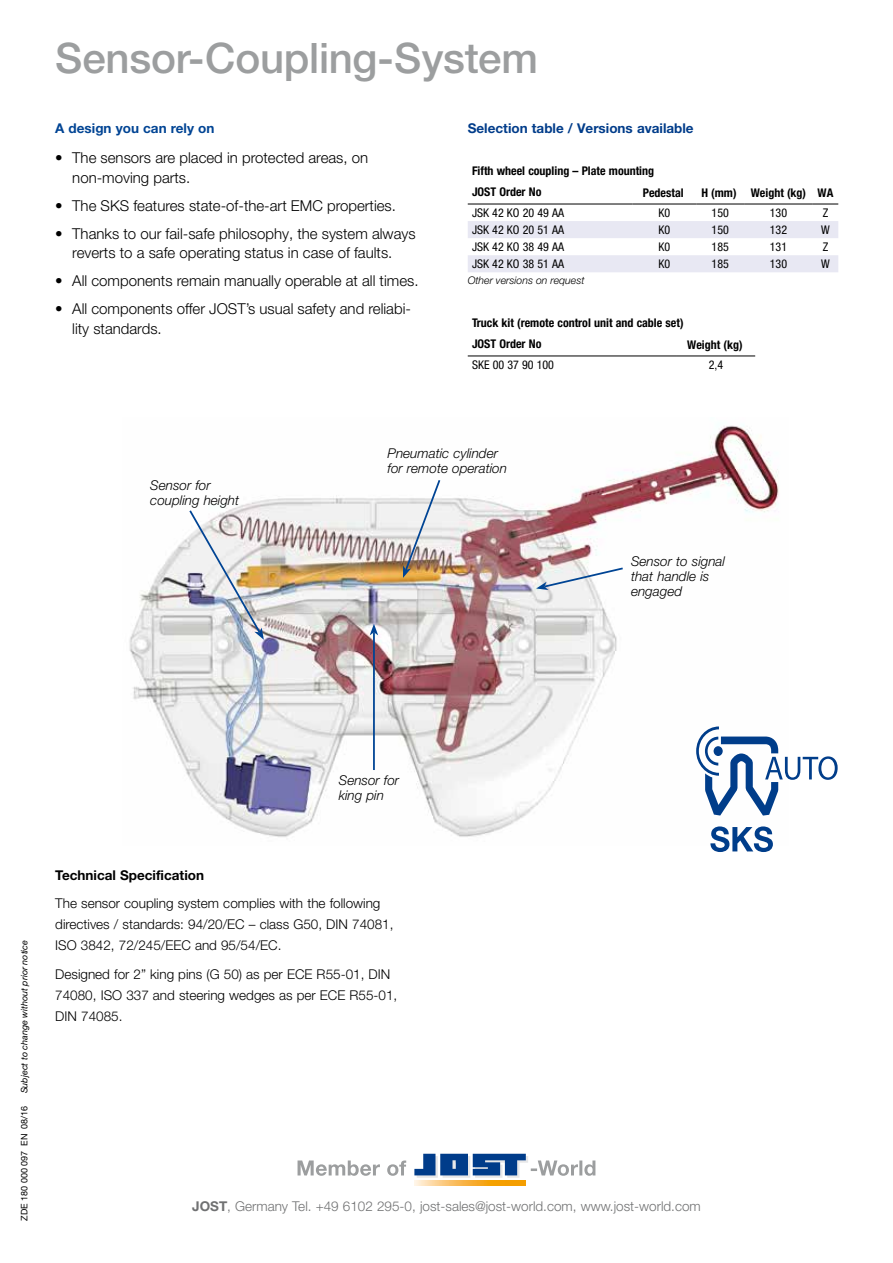
<style>
.page{position:relative;width:893px;height:1263px;background:#fff}
.page>*{position:absolute;margin:0;border:0;box-sizing:border-box;transform-origin:0 0}
.t1{font:500 42px "Helvetica Neue LT Pro";letter-spacing:-.005em;color:#9c9e9f}
.t2{font:300 15px/19.5px "Helvetica Neue LT Pro";color:#000}
.t3{font:300 13.5px/21px "Helvetica Neue LT Pro";color:#000}
.t4{font:italic 300 13.5px/15px "Helvetica Neue LT Pro";color:#000}
.t5{font:300 13.5px "Helvetica Neue LT Pro";color:#707172}
.t6{font:700 13.5px "Helvetica Neue LT Pro";color:#003c8a}
.t7{font:700 13.5px "Helvetica Neue LT Pro";color:#000}
.t8{font:700 13.5px "Helvetica Neue LT Pro";color:#004494}
.t9{font:700 condensed 12px/21.1px "Helvetica Neue LT Pro";color:#000}
.t10{font:condensed 12px "Helvetica Neue LT Pro";color:#000}
.t11{font:italic 300 10.5px "Helvetica Neue LT Pro";color:#000}
.t12{font:italic 9px "Helvetica Neue LT Pro";letter-spacing:-.005em;color:#000}
.t13{font:9px "Helvetica Neue LT Pro";color:#000}
.s1{font-weight:700}
</style>
<div class="page">
<svg style="left:414px;top:1180px;width:112px;height:5px"></svg>
<svg style="left:298px;top:1160px;width:108px;height:16px"></svg>
<svg style="left:414px;top:1154px;width:181px;height:24px"></svg>
<img style="left:129px;top:425px;width:650px;height:412px">
<hr style="left:373px;top:632px;width:2px;height:138px;background:#004494">
<svg style="left:370px;top:624px;width:8px;height:11px"></svg>
<svg style="left:536px;top:566px;width:89px;height:24px"></svg>
<img style="left:403px;top:478px;width:39px;height:100px">
<img style="left:188px;top:508px;width:76px;height:132px">
<svg style="left:468px;top:221px;width:370px;height:51px"></svg>
<hr style="left:468px;top:204px;width:164px;height:1px;background:#000">
<hr style="left:632px;top:204px;width:64px;height:1px;background:#000">
<hr style="left:696px;top:204px;width:48px;height:1px;background:#000">
<hr style="left:744px;top:204px;width:69px;height:1px;background:#000">
<svg style="left:813px;top:204px;width:25px;height:1px"></svg>
<hr style="left:468px;top:356px;width:209px;height:1px;background:#000">
<hr style="left:677px;top:356px;width:78px;height:1px;background:#000">
<svg style="left:710px;top:826px;width:63px;height:26px"></svg>
<svg style="left:696px;top:726px;width:142px;height:89px"></svg>
<h1 class="t1" style="left:55px;top:32px;width:484px">Sensor-Coupling-System</h1>
<p class="t8" style="left:55px;top:120px;width:161px">A design you can rely on</p>
<p class="t2" style="left:72px;top:148px;width:297px;text-indent:-17px">• The sensors are placed in protected areas, on non-moving parts.</p>
<p class="t2" style="left:55px;top:195px;width:342px">• The SKS features state-of-the-art EMC properties.</p>
<p class="t2" style="left:55px;top:223px;width:362px;text-align:center">• Thanks to our fail-safe philosophy, the system always reverts to a safe operating status in case of faults.</p>
<p class="t2" style="left:55px;top:271px;width:365px">• All components remain manually operable at all times.</p>
<p class="t2" style="left:72px;top:299px;width:340px;text-indent:-17px">• All components offer JOST’s usual safety and reliabi&shy;lity standards.</p>
<p class="t6" style="left:468px;top:120px;width:227px">Selection table / Versions available</p>
<p class="t9" style="left:472px;top:160px;width:184px">Fifth wheel coupling – Plate mounting<br>JOST Order No</p>
<p class="t9" style="left:643px;top:183px;width:42px">Pedestal</p>
<p class="t9" style="left:701px;top:182px;width:133px">H (mm) Weight (kg) WA</p>
<p class="t10" style="left:472px;top:205px;width:94px">JSK 42 KO 20 49 AA</p>
<p class="t10" style="left:658px;top:205px;width:13px">K0</p>
<p class="t10" style="left:712px;top:205px;width:19px">150</p>
<p class="t10" style="left:770px;top:205px;width:19px">130</p>
<p class="t10" style="left:823px;top:205px;width:7px">Z</p>
<p class="t10" style="left:472px;top:223px;width:94px">JSK 42 KO 20 51 AA</p>
<p class="t10" style="left:658px;top:223px;width:13px">K0</p>
<p class="t10" style="left:712px;top:223px;width:19px">150</p>
<p class="t10" style="left:770px;top:223px;width:19px">132</p>
<p class="t10" style="left:821px;top:223px;width:10px">W</p>
<p class="t10" style="left:472px;top:240px;width:94px">JSK 42 KO 38 49 AA</p>
<p class="t10" style="left:658px;top:240px;width:13px">K0</p>
<p class="t10" style="left:712px;top:240px;width:19px">185</p>
<p class="t10" style="left:770px;top:240px;width:19px">131</p>
<p class="t10" style="left:823px;top:240px;width:7px">Z</p>
<p class="t10" style="left:472px;top:257px;width:94px">JSK 42 KO 38 51 AA</p>
<p class="t10" style="left:658px;top:257px;width:13px">K0</p>
<p class="t10" style="left:712px;top:257px;width:19px">185</p>
<p class="t10" style="left:770px;top:257px;width:19px">130</p>
<p class="t10" style="left:821px;top:257px;width:10px">W</p>
<p class="t11" style="left:468px;top:274px;width:118px">Other versions on request</p>
<p class="t9" style="left:472px;top:312px;width:213px">Truck kit (remote control unit and cable set)<br>JOST Order No</p>
<p class="t9" style="left:687px;top:335px;width:57px">Weight (kg)</p>
<p class="t10" style="left:472px;top:357px;width:84px">SKE 00 37 90 100</p>
<p class="t10" style="left:709px;top:357px;width:16px">2,4</p>
<p class="t4" style="left:150px;top:477px;width:90px">Sensor for coupling height</p>
<p class="t4" style="left:388px;top:446px;width:121px">Pneumatic cylinder for remote operation</p>
<p class="t4" style="left:631px;top:554px;width:96px">Sensor to signal that handle is engaged</p>
<p class="t4" style="left:339px;top:772px;width:62px">Sensor for king pin</p>
<p class="t12" style="left:19px;top:1093px;width:155px;rotate:-90deg">Subject to change without prior notice</p>
<p class="t13" style="left:19px;top:1221px;width:116px;rotate:-90deg">ZDE 180 000 097 EN 08/16</p>
<p class="t7" style="left:55px;top:867px;width:150px">Technical Specification</p>
<p class="t3" style="left:55px;top:892px;width:340px">The sensor coupling system complies with the following directives / standards: 94/20/EC – class G50, DIN 74081,<br>ISO 3842, 72/245/EEC and 95/54/EC.</p>
<p class="t3" style="left:55px;top:964px;width:344px">Designed for 2” king pins (G 50) as per ECE R55-01, DIN<br>74080, ISO 337 and steering wedges as per ECE R55-01,<br>DIN 74085.</p>
<p class="t5" style="left:192px;top:1198px;width:510px"><span class="s1">JOST</span>, Germany Tel. +49 6102 295-0, jost-sales@jost-world.com, www.jost-world.com</p>
</div>
